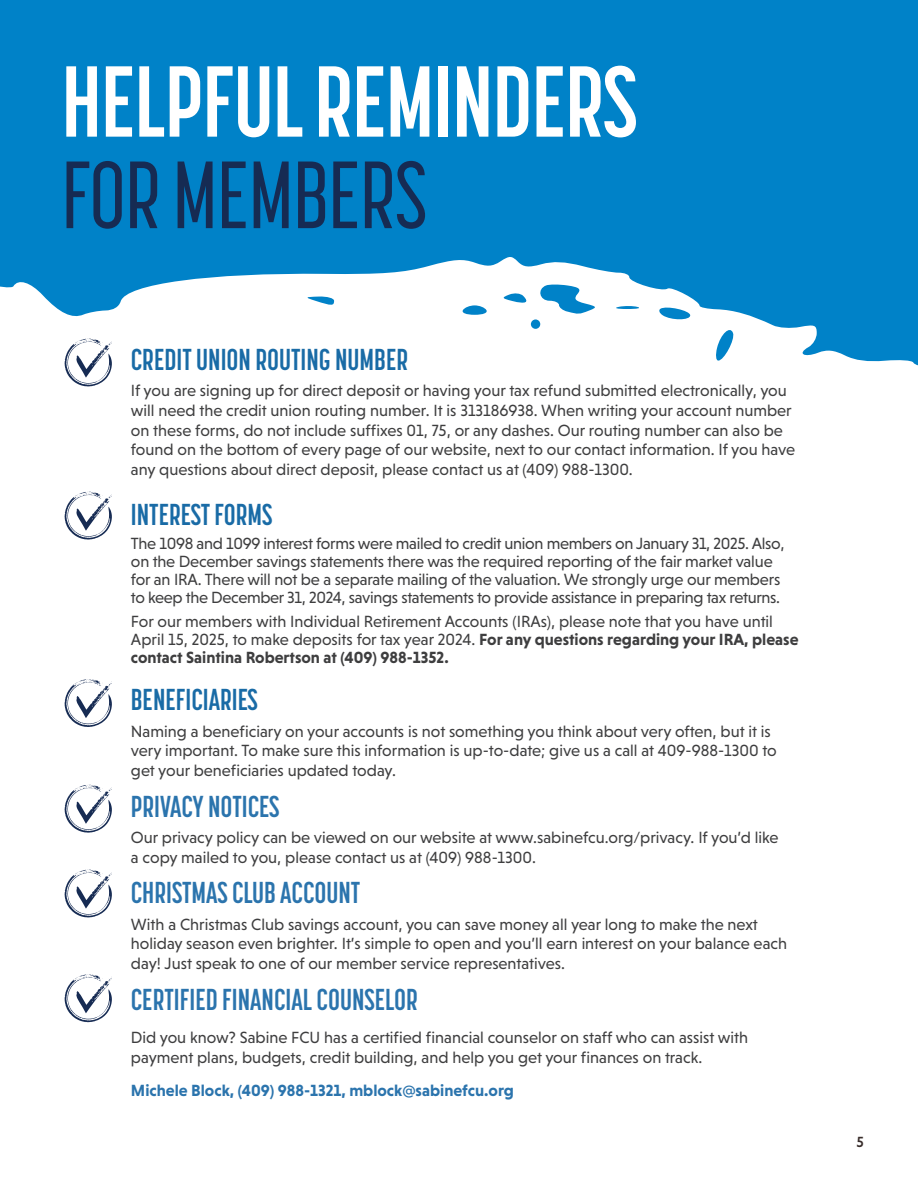
<style>
.page{position:relative;width:918px;height:1188px;background:#fff}
.page>*{position:absolute;margin:0;border:0;box-sizing:border-box;transform-origin:0 0}
.t1{font:700 99.75px "Korolev Compressed";letter-spacing:-.01em;color:#fff}
.t2{font:500 94.5px "Korolev Compressed";letter-spacing:-.01em;color:#162b53}
.t3{font:700 30px "Korolev Compressed";color:#2b74ad}
.t4{font:700 30px "Korolev Compressed";color:#196ba6}
.t5{font:16.5px/19.8px "Niveau Grotesk";color:#3e3e3f}
.t6{font:16.5px/17.9px "Niveau Grotesk";letter-spacing:-.02em;color:#3e3e3f}
.t7{font:700 16.5px "Niveau Grotesk";color:#2b74ad}
.t8{font:500 15px "Niveau Grotesk";color:#382d2b}
.s1{font-weight:700}
</style>
<div class="page">
<svg style="left:0;top:0;width:918px;height:367px;fill:#0082c8"></svg>
<svg style="left:854px;top:324px;width:15px;height:23px"></svg>
<svg style="left:811px;top:287px;width:20px;height:10px"></svg>
<svg style="left:837px;top:277px;width:22px;height:21px"></svg>
<svg style="left:309px;top:235px;width:22px;height:11px"></svg>
<svg style="left:571px;top:216px;width:35px;height:26px"></svg>
<svg style="left:518px;top:221px;width:13px;height:9px"></svg>
<svg style="left:327px;top:181px;width:39px;height:13px"></svg>
<svg style="left:601px;top:178px;width:20px;height:10px"></svg>
<div style="left:531px;top:319px;width:9px;height:10px;background:#0082c8;border-radius:50%"></div>
<svg style="left:658px;top:282px;width:77px;height:79px"></svg>
<svg style="left:461px;top:305px;width:27px;height:10px"></svg>
<svg style="left:537px;top:284px;width:61px;height:31px"></svg>
<svg style="left:613px;top:306px;width:29px;height:3px"></svg>
<svg style="left:304px;top:296px;width:30px;height:10px"></svg>
<svg style="left:501px;top:293px;width:29px;height:11px"></svg>
<svg style="left:65px;top:339px;width:47px;height:47px"></svg>
<svg style="left:65px;top:492px;width:47px;height:48px"></svg>
<svg style="left:65px;top:679px;width:47px;height:48px"></svg>
<svg style="left:65px;top:785px;width:47px;height:48px"></svg>
<svg style="left:65px;top:870px;width:47px;height:48px"></svg>
<svg style="left:65px;top:974px;width:47px;height:48px"></svg>
<p class="t1" style="left:61px;top:46px;width:577px">HELPFUL REMINDERS</p>
<p class="t2" style="left:61px;top:143px;width:367px">FOR MEMBERS</p>
<p class="t4" style="left:131px;top:342px;width:279px">CREDIT UNION ROUTING NUMBER</p>
<p class="t5" style="left:131px;top:380px;width:666px">If you are signing up for direct deposit or having your tax refund submitted electronically, you will need the credit union routing number. It is 313186938. When writing your account number on these forms, do not include suffixes 01, 75, or any dashes. Our routing number can also be found on the bottom of every page of our website, next to our contact information. If you have any questions about direct deposit, please contact us at (409) 988-1300.</p>
<p class="t4" style="left:131px;top:497px;width:143px">INTEREST FORMS</p>
<p class="t6" style="left:131px;top:535px;width:655px">The 1098 and 1099 interest forms were mailed to credit union members on January 31, 2025. Also, on the December savings statements there was the required reporting of the fair market value for an IRA. There will not be a separate mailing of the valuation. We strongly urge our members to keep the December 31, 2024, savings statements to provide assistance in preparing tax returns.</p>
<p class="t5" style="left:131px;top:613px;width:669px;line-height:17.9px">For our members with Individual Retirement Accounts (IRAs), please note that you have until<br>April 15, 2025, to make deposits for tax year 2024. <span class="s1">For any questions regarding your IRA, please contact Saintina Robertson at (409) 988-1352.</span></p>
<p class="t4" style="left:131px;top:683px;width:128px">BENEFICIARIES</p>
<p class="t5" style="left:131px;top:721px;width:647px">Naming a beneficiary on your accounts is not something you think about very often, but it is very important. To make sure this information is up-to-date; give us a call at 409-988-1300 to get your beneficiaries updated today.</p>
<p class="t3" style="left:131px;top:789px;width:150px">PRIVACY NOTICES</p>
<p class="t5" style="left:131px;top:827px;width:649px">Our privacy policy can be viewed on our website at www.sabinefcu.org/privacy. If you’d like a copy mailed to you, please contact us at (409) 988-1300.</p>
<p class="t3" style="left:131px;top:876px;width:231px">CHRISTMAS CLUB ACCOUNT</p>
<p class="t5" style="left:131px;top:914px;width:658px">With a Christmas Club savings account, you can save money all year long to make the next holiday season even brighter. It’s simple to open and you’ll earn interest on your balance each day! Just speak to one of our member service representatives.</p>
<p class="t3" style="left:131px;top:982px;width:288px">CERTIFIED FINANCIAL COUNSELOR</p>
<p class="t5" style="left:131px;top:1027px;width:619px">Did you know? Sabine FCU has a certified financial counselor on staff who can assist with payment plans, budgets, credit building, and help you get your finances on track.</p>
<p class="t7" style="left:131px;top:1081px;width:385px">Michele Block, (409) 988-1321, mblock@sabinefcu.org</p>
<p class="t8" style="left:857px;top:1134px;width:9px">5</p>
</div>
